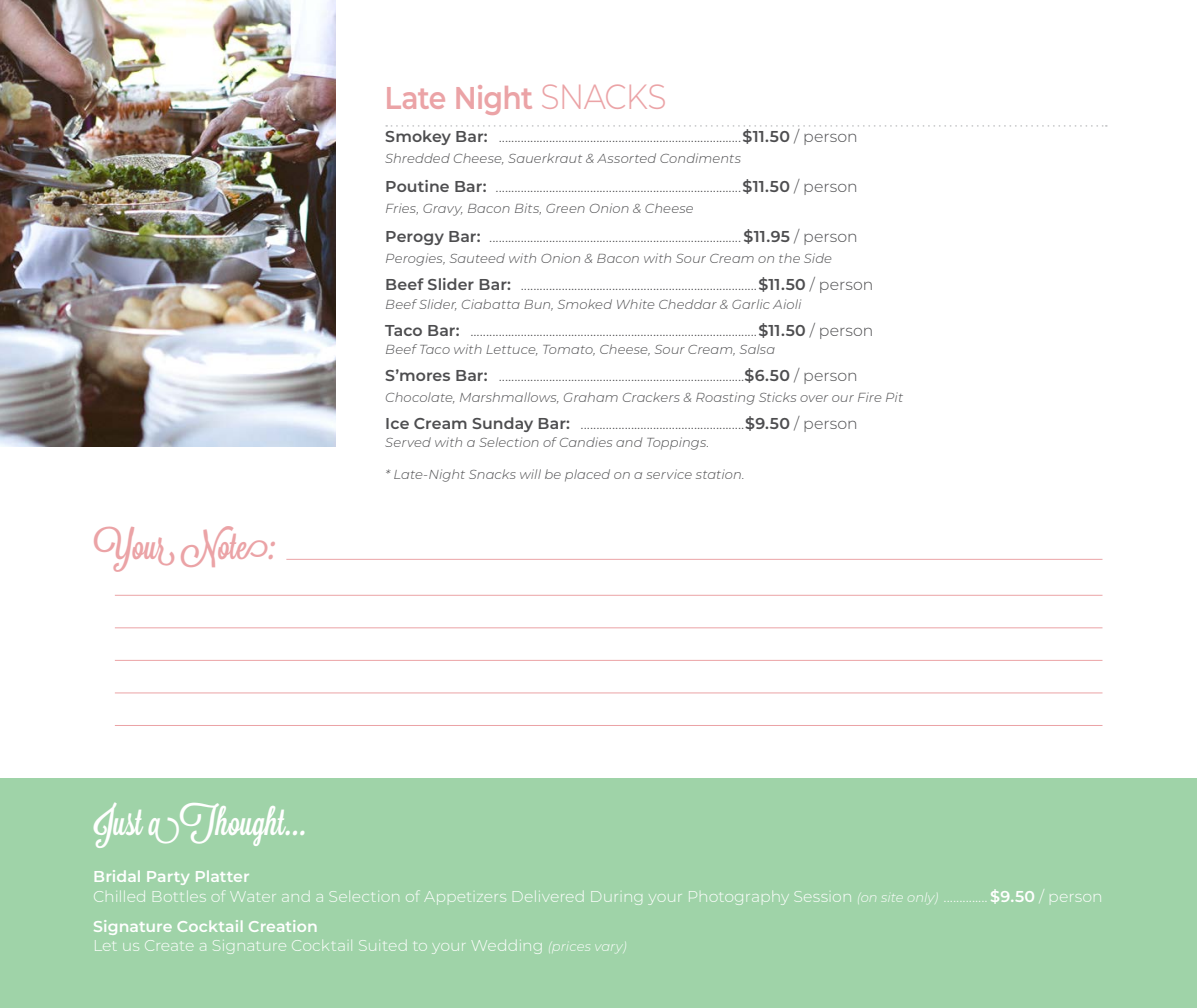
<style>
.page{position:relative;width:1197px;height:1008px;background:#fff}
.page>*{position:absolute;margin:0;border:0;box-sizing:border-box;transform-origin:0 0}
.t1{font:36.75px "Lavanderia Sturdy";color:#fff}
.t2{font:36.75px "Lavanderia Sturdy";color:#eba3a6}
.t3{font:600 31.5px "Montserrat";letter-spacing:-.025em;color:#eba3a6;scale:.9 1}
.t4{font:300 15.75px "Montserrat";color:#4d4d4f}
.t5{font:300 15.75px/19.2px "Montserrat";letter-spacing:-.01em;color:#fff}
.t6{font:italic 300 13.12px "Montserrat";letter-spacing:.005em;color:#4d4d4f}
.s1{font-weight:300;font-size:35px}
.s2{font-weight:600}
.s3{font-style:italic;font-size:13.12px}
</style>
<div class="page">
<div style="left:0;top:779px;width:1197px;height:229px;background:#9fd3a8"></div>
<img style="left:0;top:0;width:335px;height:446px">
<svg style="left:386px;top:125px;width:721px;height:2px"></svg>
<hr style="left:115px;top:595px;width:987px;height:1px;background:#eba3a6">
<hr style="left:115px;top:627px;width:987px;height:1px;background:#eba3a6">
<hr style="left:115px;top:660px;width:987px;height:1px;background:#eba3a6">
<hr style="left:115px;top:693px;width:987px;height:1px;background:#eba3a6">
<hr style="left:115px;top:725px;width:987px;height:1px;background:#eba3a6">
<hr style="left:286px;top:559px;width:816px;height:1px;background:#eba3a6">
<h2 class="t3" style="left:384px;top:76px;width:315px">Late Night <span class="s1">SNACKS</span></h2>
<p class="t4" style="left:385px;top:126px;width:474px"><span class="s2">Smokey Bar:</span> .............................................................................<span class="s2">$11.50</span> / person</p>
<p class="t6" style="left:385px;top:149px;width:357px">Shredded Cheese, Sauerkraut &amp; Assorted Condiments</p>
<p class="t4" style="left:385px;top:176px;width:474px"><span class="s2">Poutine Bar:</span> ..............................................................................<span class="s2">$11.50</span> / person</p>
<p class="t6" style="left:385px;top:199px;width:310px">Fries, Gravy, Bacon Bits, Green Onion &amp; Cheese</p>
<p class="t4" style="left:385px;top:225px;width:474px"><span class="s2">Perogy Bar:</span> ................................................................................<span class="s2">$11.95</span> / person</p>
<p class="t6" style="left:385px;top:249px;width:448px">Perogies, Sauteed with Onion &amp; Bacon with Sour Cream on the Side</p>
<p class="t4" style="left:385px;top:274px;width:490px"><span class="s2">Beef Slider Bar:</span> ...........................................................................<span class="s2">$11.50</span> / person</p>
<p class="t6" style="left:385px;top:296px;width:418px">Beef Slider, Ciabatta Bun, Smoked White Cheddar &amp; Garlic Aioli</p>
<p class="t4" style="left:385px;top:320px;width:490px"><span class="s2">Taco Bar:</span> ...........................................................................................<span class="s2">$11.50</span> / person</p>
<p class="t6" style="left:385px;top:340px;width:391px">Beef Taco with Lettuce, Tomato, Cheese, Sour Cream, Salsa</p>
<p class="t4" style="left:385px;top:365px;width:474px"><span class="s2">S’mores Bar:</span> ..............................................................................<span class="s2">$6.50</span> / person</p>
<p class="t6" style="left:385px;top:388px;width:519px">Chocolate, Marshmallows, Graham Crackers &amp; Roasting Sticks over our Fire Pit</p>
<p class="t4" style="left:385px;top:413px;width:474px"><span class="s2">Ice Cream Sunday Bar:</span> ....................................................<span class="s2">$9.50</span> / person</p>
<p class="t6" style="left:385px;top:433px;width:326px">Served with a Selection of Candies and Toppings.</p>
<h1 class="t2" style="left:94px;top:525px;width:180px">Your Note:</h1>
<p class="t6" style="left:385px;top:466px;width:361px">* Late-Night Snacks will be placed on a service station.</p>
<h1 class="t1" style="left:94px;top:801px;width:214px">Just aThought...</h1>
<p class="t5" style="left:93px;top:867px;width:1011px"><span class="s2">Bridal Party Platter<br></span>Chilled Bottles of Water and a Selection of Appetizers Delivered During your Photography Session <span class="s3">(on site only)</span> .............. <span class="s2">$9.50</span> / person</p>
<p class="t5" style="left:93px;top:917px;width:535px"><span class="s2">Signature Cocktail Creation<br></span>Let us Create a Signature Cocktail Suited to your Wedding <span class="s3">(prices vary)</span></p>
</div>
